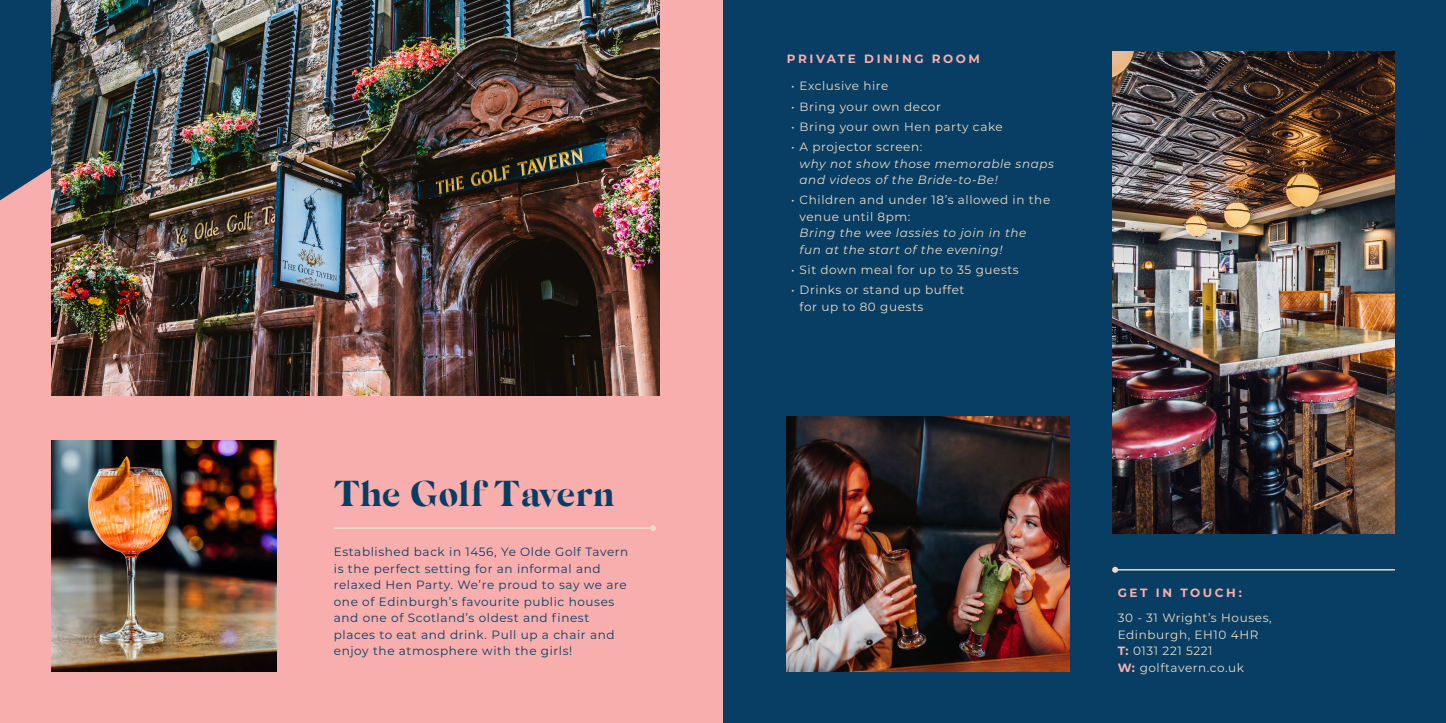
<style>
.page{position:relative;width:1446px;height:723px;background:#f8aeac}
.page>*{position:absolute;margin:0;border:0;box-sizing:border-box;transform-origin:0 0}
.Heading{font:900 36px "Silk Serif";letter-spacing:-.01em;color:#083d64}
.Body_Copy{font:12px/16.5px "Montserrat";letter-spacing:.05em;color:#083d64}
.Body_Copy-2{font:12px/16.5px "Montserrat";letter-spacing:.05em;color:#eaddc4}
.t1{font:italic 12px/16.5px "Montserrat";letter-spacing:.05em;color:#eaddc4}
.Body_Copy-3{font:700 12px "Montserrat";letter-spacing:.215em;color:#f8aeac}
.Subheading{font:700 12px "Montserrat";letter-spacing:.215em;color:#f8aeac}
.s1{font-style:normal}
.s2{font-weight:700;color:#f8aeac}
</style>
<div class="page">
<svg style="left:0;top:0;width:51px;height:200px;background:#1b4669"></svg>
<div style="left:723px;top:0;width:723px;height:723px;background:#083d64"></div>
<hr style="left:334px;top:527px;width:319px;height:2px;background:#eaddc4">
<svg style="left:650px;top:525px;width:6px;height:6px"></svg>
<img style="left:51px;top:0;width:608px;height:395px">
<img style="left:51px;top:440px;width:225px;height:232px">
<hr style="left:1115px;top:569px;width:280px;height:1px;background:#eaddc4">
<svg style="left:1112px;top:567px;width:6px;height:6px"></svg>
<img style="left:1112px;top:51px;width:283px;height:483px">
<img style="left:787px;top:417px;width:282px;height:255px">
<p class="Heading" style="left:334px;top:472px;width:283px">The Golf Tavern</p>
<p class="Body_Copy" style="left:334px;top:543px;width:296px">Established back in 1456, Ye Olde Golf Tavern is the perfect setting for an informal and relaxed Hen Party. We’re proud to say we are one of Edinburgh’s favourite public houses and one of Scotland’s oldest and finest places to eat and drink. Pull up a chair and enjoy the atmosphere with the girls!</p>
<p class="Body_Copy-3" style="left:787px;top:50px;width:195px">PRIVATE DINING ROOM</p>
<p class="Body_Copy-2" style="left:791px;top:77px;width:99px">• Exclusive hire</p>
<p class="Body_Copy-2" style="left:791px;top:98px;width:151px">• Bring your own decor</p>
<p class="Body_Copy-2" style="left:791px;top:118px;width:213px">• Bring your own Hen party cake</p>
<p class="t1" style="left:799px;top:138px;width:256px;text-indent:-8px"><span class="s1">• A projector screen:<br></span>why not show those memorable snaps and videos of the Bride-to-Be!</p>
<p class="t1" style="left:799px;top:191px;width:252px;text-indent:-8px"><span class="s1">• Children and under 18’s allowed in the venue until 8pm:<br></span>Bring the wee lassies to join in the fun at the start of the evening!</p>
<p class="Body_Copy-2" style="left:791px;top:261px;width:229px">• Sit down meal for up to 35 guests</p>
<p class="Body_Copy-2" style="left:799px;top:282px;width:166px;text-indent:-8px">• Drinks or stand up buffet for up to 80 guests</p>
<p class="Subheading" style="left:1117px;top:584px;width:126px">GET IN TOUCH:</p>
<p class="Body_Copy-2" style="left:1117px;top:609px;width:155px">30 - 31 Wright’s Houses,<br>Edinburgh, EH10 4HR<br><span class="s2">T:</span> 0131 221 5221<br><span class="s2">W:</span> golftavern.co.uk</p>
</div>
